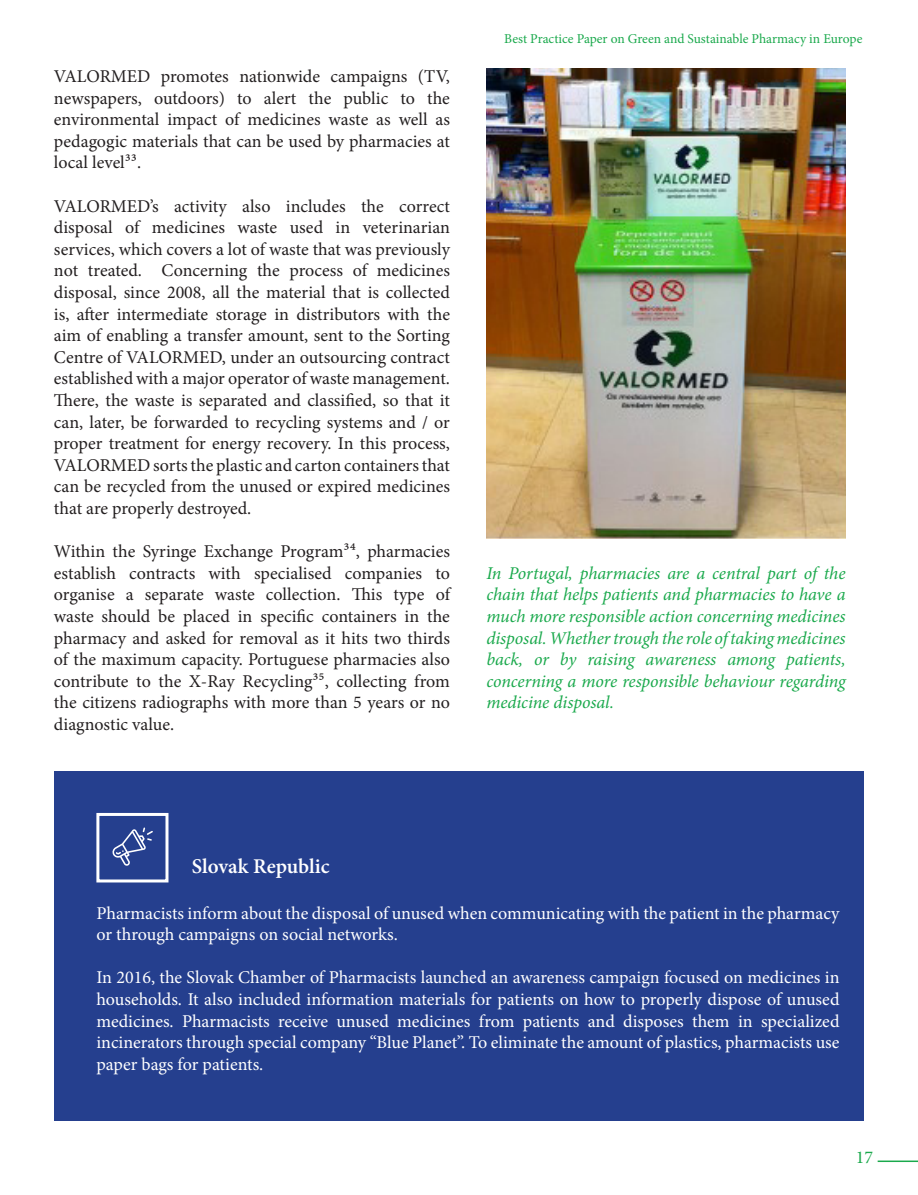
<style>
.page{position:relative;width:918px;height:1195px;background:#fff}
.page>*{position:absolute;margin:0;border:0;box-sizing:border-box;transform-origin:0 0}
.t1{font:600 21px "Minion Pro";color:#fff}
.t2{font:18px/21.6px "Minion Pro";color:#231f20;text-align:justify}
.t3{font:18px/21.6px "Minion Pro";color:#fff}
.t4{font:italic 18px/21.6px "Minion Pro";letter-spacing:-.01em;color:#1aa94c;text-align:justify}
.t5{font:18px "Minion Pro";color:#1aa94c}
.t6{font:13.5px "Minion Pro";letter-spacing:-.005em;color:#1aa94c}
</style>
<div class="page">
<hr style="left:878px;top:1160px;width:40px;height:2px;background:#1aa94c">
<div style="left:54px;top:771px;width:810px;height:350px;background:#253f8e"></div>
<img style="left:486px;top:69px;width:360px;height:470px">
<svg style="left:112px;top:827px;width:41px;height:39px"></svg>
<div style="left:96px;top:813px;width:72px;height:69px;border:3px solid #fff"></div>
<p class="t2" style="left:54px;top:65px;width:398px">VALORMED promotes nationwide campaigns (TV, newspapers, outdoors) to alert the public to the environmental impact of medicines waste as well as pedagogic materials that can be used by pharmacies at local level³³.</p>
<p class="t2" style="left:54px;top:195px;width:398px">VALORMED’s activity also includes the correct disposal of medicines waste used in veterinarian services, which covers a lot of waste that was previously not treated. Concerning the process of medicines disposal, since 2008, all the material that is collected is, after intermediate storage in distributors with the aim of enabling a transfer amount, sent to the Sorting Centre of VALORMED, under an outsourcing contract established with a major operator of waste management.<br>There, the waste is separated and classified, so that it can, later, be forwarded to recycling systems and / or proper treatment for energy recovery. In this process, VALORMED sorts the plastic and carton containers that can be recycled from the unused or expired medicines that are properly destroyed.</p>
<p class="t2" style="left:54px;top:541px;width:398px">Within the Syringe Exchange Program³⁴, pharmacies establish contracts with specialised companies to organise a separate waste collection. This type of waste should be placed in specific containers in the pharmacy and asked for removal as it hits two thirds of the maximum capacity. Portuguese pharmacies also contribute to the X-Ray Recycling³⁵, collecting from the citizens radiographs with more than 5 years or no diagnostic value.</p>
<p class="t6" style="left:504px;top:29px;width:360px">Best Practice Paper on Green and Sustainable Pharmacy in Europe</p>
<p class="t4" style="left:486px;top:562px;width:361px">In Portugal, pharmacies are a central part of the chain that helps patients and pharmacies to have a much more responsible action concerning medicines disposal. Whether trough the role of taking medicines back, or by raising awareness among patients, concerning a more responsible behaviour regarding medicine disposal.</p>
<p class="t1" style="left:192px;top:852px;width:140px">Slovak Republic</p>
<p class="t3" style="left:96px;top:902px;width:745px">Pharmacists inform about the disposal of unused when communicating with the patient in the pharmacy or through campaigns on social networks.</p>
<p class="t3" style="left:96px;top:967px;width:745px;text-align:justify">In 2016, the Slovak Chamber of Pharmacists launched an awareness campaign focused on medicines in households. It also included information materials for patients on how to properly dispose of unused medicines. Pharmacists receive unused medicines from patients and disposes them in specialized incinerators through special company “Blue Planet”. To eliminate the amount of plastics, pharmacists use paper bags for patients.</p>
<p class="t5" style="left:856px;top:1145px;width:19px">17</p>
</div>
